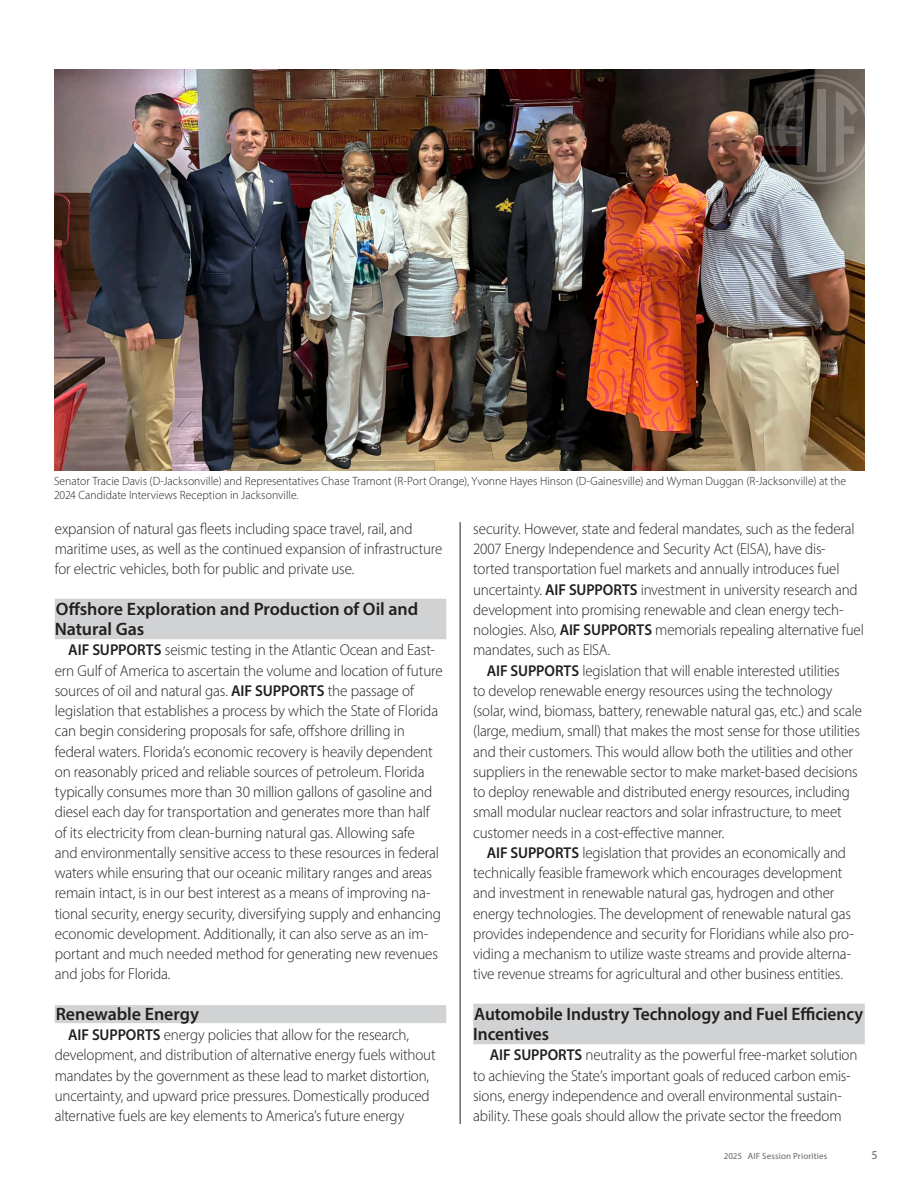
<style>
.page{position:relative;width:918px;height:1188px;background:#fff}
.page>*{position:absolute;margin:0;border:0;box-sizing:border-box;transform-origin:0 0}
.t1{font:600 18px/20.2px "Myriad Pro";letter-spacing:-.005em;color:#231f20}
.t2{font:300 15.75px/20.2px "Myriad Pro";letter-spacing:-.01em;color:#231f20;scale:.95 1}
.t3{font:300 15.75px/20.2px "Myriad Pro";letter-spacing:-.01em;color:#231f20;scale:.96 1}
.t4{font:300 12px/13.5px "Myriad Pro";letter-spacing:.005em;color:#231f20}
.t5{font:12px "Myriad Pro";color:#656568}
.t6{font:9px "Myriad Pro";letter-spacing:.015em;color:#656568}
.s1{font-weight:600}
</style>
<div class="page">
<img style="left:55px;top:70px;width:810px;height:401px">
<svg style="left:777px;top:91px;width:28px;height:76px;background:#3b3533"></svg>
<div style="left:817px;top:89px;width:8px;height:82px;background:#7f7a75"></div>
<svg style="left:836px;top:91px;width:22px;height:76px;background:#7e766e"></svg>
<div style="left:764px;top:75px;width:110px;height:109px;border:2px solid #fff;border-radius:50%"></div>
<div style="left:768px;top:79px;width:102px;height:101px;border:3px solid #fff;border-radius:50%"></div>
<hr style="left:460px;top:522px;width:1px;height:602px;background:#231f20">
<div style="left:55px;top:599px;width:391px;height:40px;background:#d1d2d4"></div>
<div style="left:55px;top:1005px;width:391px;height:18px;background:#d1d2d4"></div>
<div style="left:473px;top:1004px;width:392px;height:40px;background:#d1d2d4"></div>
<p class="t4" style="left:54px;top:474px;width:794px">Senator Tracie Davis (D-Jacksonville) and Representatives Chase Tramont (R-Port Orange), Yvonne Hayes Hinson (D-Gainesville) and Wyman Duggan (R-Jacksonville) at the<br>2024 Candidate Interviews Reception in Jacksonville.</p>
<p class="t2" style="left:55px;top:518px;width:410px">expansion of natural gas fleets including space travel, rail, and maritime uses, as well as the continued expansion of infrastructure for electric vehicles, both for public and private use.</p>
<p class="t1" style="left:55px;top:598px;width:365px">Offshore Exploration and Production of Oil and<br>Natural Gas</p>
<p class="t3" style="left:55px;top:640px;width:406px;text-indent:14px"><span class="s1">AIF SUPPORTS</span> seismic testing in the Atlantic Ocean and East&shy;ern Gulf of America to ascertain the volume and location of future sources of oil and natural gas. <span class="s1">AIF SUPPORTS</span> the passage of legislation that establishes a process by which the State of Florida can begin considering proposals for safe, offshore drilling in federal waters. Florida’s economic recovery is heavily dependent on reasonably priced and reliable sources of petroleum. Florida typically consumes more than 30 million gallons of gasoline and diesel each day for transportation and generates more than half of its electricity from clean-burning natural gas. Allowing safe<br>and environmentally sensitive access to these resources in federal waters while ensuring that our oceanic military ranges and areas remain intact, is in our best interest as a means of improving na&shy;tional security, energy security, diversifying supply and enhancing economic development. Additionally, it can also serve as an im&shy;portant and much needed method for generating new revenues and jobs for Florida.</p>
<p class="t1" style="left:56px;top:1003px;width:145px">Renewable Energy</p>
<p class="t2" style="left:55px;top:1025px;width:403px;text-indent:14px"><span class="s1">AIF SUPPORTS</span> energy policies that allow for the research, development, and distribution of alternative energy fuels without mandates by the government as these lead to market distortion, uncertainty, and upward price pressures. Domestically produced alternative fuels are key elements to America’s future energy</p>
<p class="t2" style="left:473px;top:518px;width:413px">security. However, state and federal mandates, such as the federal 2007 Energy Independence and Security Act (EISA), have dis&shy;torted transportation fuel markets and annually introduces fuel uncertainty. <span class="s1">AIF SUPPORTS</span> investment in university research and development into promising renewable and clean energy tech&shy;nologies. Also, <span class="s1">AIF SUPPORTS</span> memorials repealing alternative fuel mandates, such as EISA.</p>
<p class="t2" style="left:473px;top:660px;width:411px;text-indent:14px"><span class="s1">AIF SUPPORTS</span> legislation that will enable interested utilities<br>to develop renewable energy resources using the technology (solar, wind, biomass, battery, renewable natural gas, etc.) and scale (large, medium, small) that makes the most sense for those utilities and their customers. This would allow both the utilities and other suppliers in the renewable sector to make market-based decisions to deploy renewable and distributed energy resources, including small modular nuclear reactors and solar infrastructure, to meet customer needs in a cost-effective manner.</p>
<p class="t2" style="left:473px;top:842px;width:402px;text-indent:14px"><span class="s1">AIF SUPPORTS</span> legislation that provides an economically and technically feasible framework which encourages development and investment in renewable natural gas, hydrogen and other energy technologies. The development of renewable natural gas provides independence and security for Floridians while also pro&shy;viding a mechanism to utilize waste streams and provide alterna&shy;tive revenue streams for agricultural and other business entities.</p>
<p class="t1" style="left:473px;top:1003px;width:391px">Automobile Industry Technology and Fuel Efficiency<br>Incentives</p>
<p class="t2" style="left:473px;top:1045px;width:406px;text-indent:17px"><span class="s1">AIF SUPPORTS</span> neutrality as the powerful free-market solution to achieving the State’s important goals of reduced carbon emis&shy;sions, energy independence and overall environmental sustain&shy;ability. These goals should allow the private sector the freedom</p>
<p class="t6" style="left:724px;top:1150px;width:105px">2025 AIF Session Priorities</p>
<p class="t5" style="left:871px;top:1147px;width:8px">5</p>
</div>
